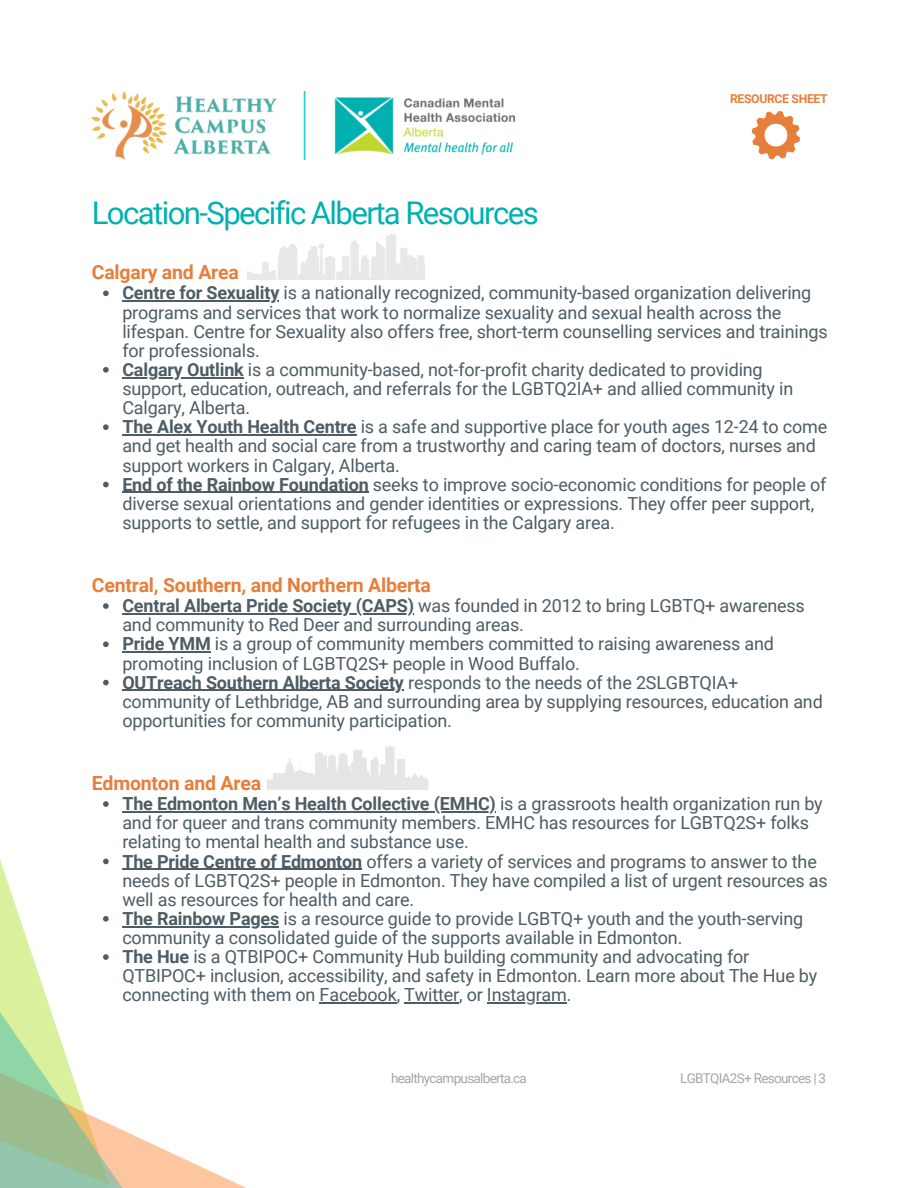
<style>
.page{position:relative;width:918px;height:1188px;background:#fff}
.page>*{position:absolute;margin:0;border:0;box-sizing:border-box;transform-origin:0 0}
.t1{font:31.2px "Roboto";letter-spacing:-.05em;color:#00b1b0}
.t2{font:700 19.5px "Roboto";letter-spacing:-.01em;color:#e67e3c}
.t3{font:18px/19.2px "Roboto";letter-spacing:-.01em;color:#4d5c65}
.t4{font:13.5px "Roboto";letter-spacing:-.05em;color:#a6a6a6}
.t5{font:700 12.15px "Roboto";letter-spacing:-.025em;color:#e67e3c}
.s1{font-weight:700}
</style>
<div class="page">
<img style="left:92px;top:92px;width:423px;height:67px">
<img style="left:0;top:812px;width:304px;height:376px">
<svg style="left:752px;top:111px;width:48px;height:48px"></svg>
<img style="left:248px;top:235px;width:176px;height:45px">
<img style="left:267px;top:746px;width:161px;height:44px">
<div style="left:384px;top:780px;width:43px;height:10px;background:#e6e6e6"></div>
<svg style="left:103px;top:290px;width:6px;height:6px"></svg>
<hr style="left:122px;top:301px;width:157px;height:1px;background:#4d5c65">
<svg style="left:103px;top:367px;width:6px;height:6px"></svg>
<hr style="left:122px;top:377px;width:122px;height:1px;background:#4d5c65">
<svg style="left:103px;top:424px;width:6px;height:6px"></svg>
<hr style="left:122px;top:434px;width:234px;height:2px;background:#4d5c65">
<svg style="left:103px;top:482px;width:6px;height:5px"></svg>
<hr style="left:122px;top:492px;width:247px;height:1px;background:#4d5c65">
<svg style="left:103px;top:603px;width:6px;height:6px"></svg>
<hr style="left:122px;top:613px;width:292px;height:1px;background:#4d5c65">
<svg style="left:103px;top:641px;width:6px;height:6px"></svg>
<hr style="left:122px;top:652px;width:89px;height:1px;background:#4d5c65">
<svg style="left:103px;top:680px;width:6px;height:5px"></svg>
<hr style="left:122px;top:690px;width:282px;height:1px;background:#4d5c65">
<svg style="left:103px;top:801px;width:6px;height:6px"></svg>
<hr style="left:122px;top:811px;width:374px;height:1px;background:#4d5c65">
<svg style="left:103px;top:859px;width:6px;height:5px"></svg>
<hr style="left:122px;top:869px;width:240px;height:1px;background:#4d5c65">
<svg style="left:103px;top:916px;width:6px;height:6px"></svg>
<hr style="left:122px;top:926px;width:157px;height:1px;background:#4d5c65">
<svg style="left:103px;top:954px;width:6px;height:6px"></svg>
<hr style="left:320px;top:1003px;width:77px;height:1px;background:#4d5c65">
<hr style="left:404px;top:1003px;width:55px;height:1px;background:#4d5c65">
<hr style="left:487px;top:1003px;width:80px;height:1px;background:#4d5c65">
<h1 class="t1" style="left:92px;top:195px;width:448px">Location-Specific Alberta Resources</h1>
<p class="t2" style="left:92px;top:261px;width:149px">Calgary and Area</p>
<p class="t5" style="left:730px;top:91px;width:99px">RESOURCE SHEET</p>
<p class="t3" style="left:122px;top:284px;width:707px"><span class="s1">Centre for Sexuality</span> is a nationally recognized, community-based organization delivering programs and services that work to normalize sexuality and sexual health across the lifespan. Centre for Sexuality also offers free, short-term counselling services and trainings for professionals.<br><span class="s1">Calgary Outlink</span> is a community-based, not-for-profit charity dedicated to providing support, education, outreach, and referrals for the LGBTQ2IA+ and allied community in Calgary, Alberta.<br><span class="s1">The Alex Youth Health Centre</span> is a safe and supportive place for youth ages 12-24 to come and get health and social care from a trustworthy and caring team of doctors, nurses and support workers in Calgary, Alberta.<br><span class="s1">End of the Rainbow Foundation</span> seeks to improve socio-economic conditions for people of diverse sexual orientations and gender identities or expressions. They offer peer support, supports to settle, and support for refugees in the Calgary area.</p>
<p class="t2" style="left:92px;top:574px;width:341px">Central, Southern, and Northern Alberta</p>
<p class="t3" style="left:122px;top:596px;width:702px"><span class="s1">Central Alberta Pride Society (CAPS)</span> was founded in 2012 to bring LGBTQ+ awareness and community to Red Deer and surrounding areas.<br><span class="s1">Pride YMM</span> is a group of community members committed to raising awareness and promoting inclusion of LGBTQ2S+ people in Wood Buffalo.<br><span class="s1">OUTreach Southern Alberta Society</span> responds to the needs of the 2SLGBTQIA+ community of Lethbridge, AB and surrounding area by supplying resources, education and opportunities for community participation.</p>
<p class="t2" style="left:92px;top:772px;width:171px">Edmonton and Area</p>
<p class="t3" style="left:122px;top:794px;width:707px"><span class="s1">The Edmonton Men’s Health Collective (EMHC)</span> is a grassroots health organization run by and for queer and trans community members. EMHC has resources for LGBTQ2S+ folks relating to mental health and substance use.<br><span class="s1">The Pride Centre of Edmonton</span> offers a variety of services and programs to answer to the needs of LGBTQ2S+ people in Edmonton. They have compiled a list of urgent resources as well as resources for health and care.<br><span class="s1">The Rainbow Pages</span> is a resource guide to provide LGBTQ+ youth and the youth-serving community a consolidated guide of the supports available in Edmonton.<br><span class="s1">The Hue</span> is a QTBIPOC+ Community Hub building community and advocating for QTBIPOC+ inclusion, accessibility, and safety in Edmonton. Learn more about The Hue by connecting with them on Facebook, Twitter, or Instagram.</p>
<p class="t4" style="left:391px;top:1071px;width:137px">healthycampusalberta.ca</p>
<p class="t4" style="left:680px;top:1071px;width:147px">LGBTQIA2S+ Resources | 3</p>
</div>
